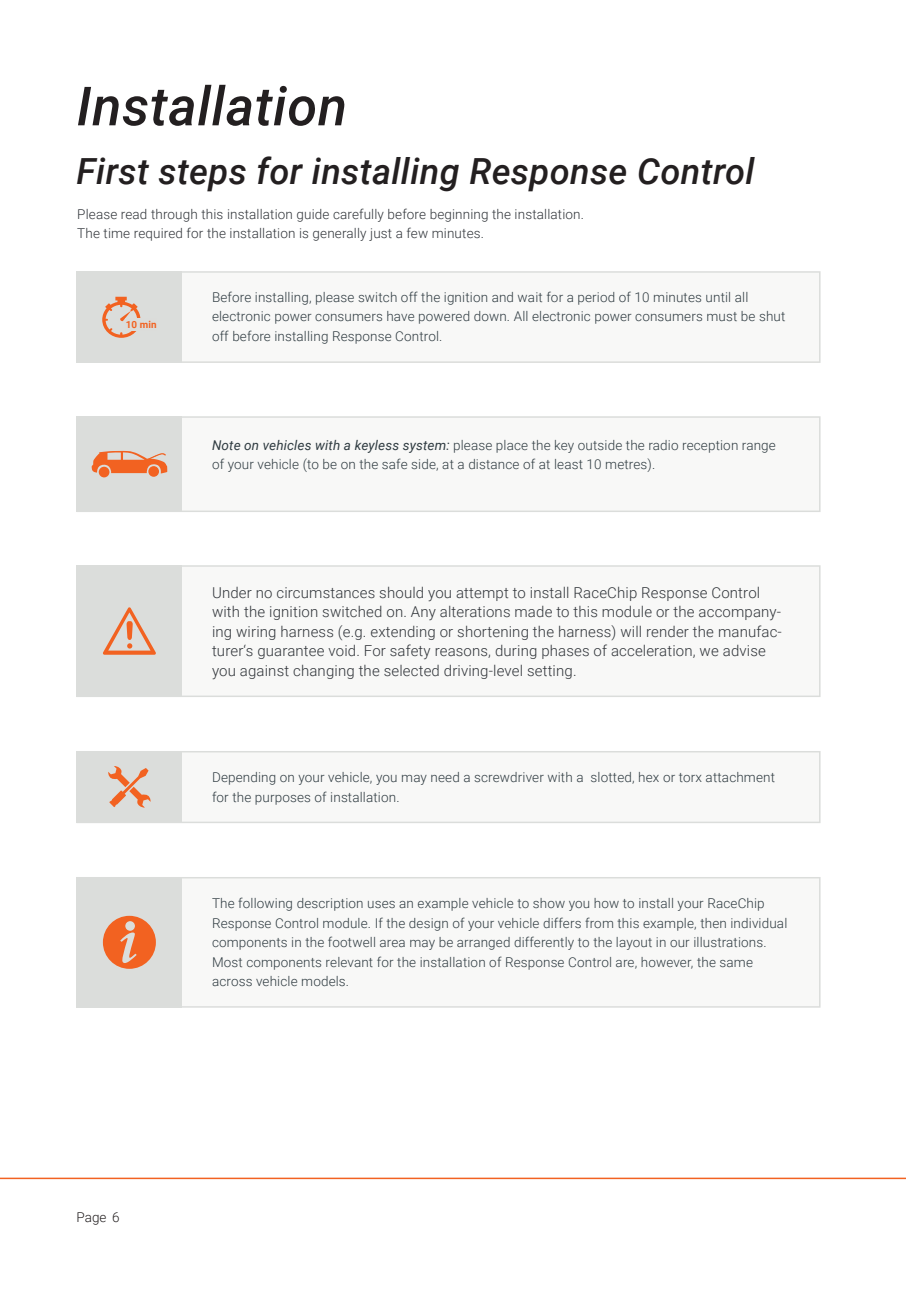
<style>
.page{position:relative;width:906px;height:1289px;background:#fff}
.page>*{position:absolute;margin:0;border:0;box-sizing:border-box;transform-origin:0 0}
.t1{font:italic 500 54px "Roboto";letter-spacing:.01em;color:#231f20}
.t2{font:italic 500 36px "Roboto";letter-spacing:.01em;color:#231f20}
.t3{font:300 15px/19.5px "Roboto";letter-spacing:.01em;color:#31353a}
.t4{font:300 13.5px/19.5px "Roboto";letter-spacing:.01em;color:#2f3b41}
.t5{font:300 13.5px/19.5px "Roboto";letter-spacing:.01em;color:#31353a}
.t6{font:300 13.5px "Roboto";color:#231f20}
.t7{font:700 9.9px "Roboto";color:#f26221}
.s1{font-weight:400;font-style:italic}
</style>
<div class="page">
<hr style="left:0;top:1177px;width:906px;height:2px;background:#f26221">
<div style="left:77px;top:751px;width:743px;height:71px;background:#f8f8f7"></div>
<div style="left:77px;top:751px;width:743px;height:72px;border:2px solid #dbdddb"></div>
<div style="left:77px;top:751px;width:105px;height:71px;background:#dbdddb"></div>
<svg style="left:108px;top:766px;width:43px;height:41px"></svg>
<div style="left:77px;top:877px;width:743px;height:129px;background:#f8f8f7"></div>
<div style="left:77px;top:877px;width:743px;height:130px;border:2px solid #dbdddb"></div>
<div style="left:77px;top:877px;width:105px;height:130px;background:#dbdddb"></div>
<svg style="left:103px;top:915px;width:53px;height:53px"></svg>
<div style="left:77px;top:566px;width:743px;height:130px;background:#f8f8f7"></div>
<div style="left:77px;top:565px;width:743px;height:132px;border:2px solid #dbdddb"></div>
<div style="left:77px;top:565px;width:105px;height:131px;background:#dbdddb"></div>
<svg style="left:103px;top:607px;width:53px;height:47px"></svg>
<div style="left:77px;top:417px;width:743px;height:94px;background:#f8f8f7"></div>
<div style="left:77px;top:416px;width:743px;height:96px;border:2px solid #dbdddb"></div>
<div style="left:77px;top:416px;width:105px;height:96px;background:#dbdddb"></div>
<div style="left:99px;top:466px;width:10px;height:11px;background:#f26221;border-radius:50%"></div>
<svg style="left:148px;top:466px;width:11px;height:11px"></svg>
<svg style="left:92px;top:451px;width:75px;height:22px"></svg>
<div style="left:77px;top:272px;width:743px;height:90px;background:#f8f8f7"></div>
<div style="left:77px;top:271px;width:743px;height:92px;border:2px solid #dbdddb"></div>
<div style="left:77px;top:272px;width:105px;height:91px;background:#dbdddb"></div>
<svg style="left:102px;top:297px;width:38px;height:41px"></svg>
<div style="left:125px;top:318px;width:31px;height:13px;background:#dbdcda"></div>
<h1 class="t1" style="left:77px;top:68px;width:272px">Installation</h1>
<h2 class="t2" style="left:77px;top:146px;width:679px">First steps for installing Response Control</h2>
<p class="t5" style="left:77px;top:203px;width:508px">Please read through this installation guide carefully before beginning the installation.<br>The time required for the installation is generally just a few minutes.</p>
<p class="t7" style="left:126px;top:318px;width:32px">10 min</p>
<p class="t4" style="left:212px;top:286px;width:575px">Before installing, please switch off the ignition and wait for a period of 10 minutes until all electronic power consumers have powered down. All electronic power consumers must be shut off before installing Response Control.</p>
<p class="t4" style="left:212px;top:434px;width:565px"><span class="s1">Note on vehicles with a keyless system:</span> please place the key outside the radio reception range of your vehicle (to be on the safe side, at a distance of at least 10 metres).</p>
<p class="t3" style="left:212px;top:582px;width:571px">Under no circumstances should you attempt to install RaceChip Response Control with the ignition switched on. Any alterations made to this module or the accompany&shy;ing wiring harness (e.g. extending or shortening the harness) will render the manufac&shy;turer‘s guarantee void. For safety reasons, during phases of acceleration, we advise you against changing the selected driving-level setting.</p>
<p class="t4" style="left:212px;top:767px;width:564px">Depending on your vehicle, you may need a screwdriver with a slotted, hex or torx attachment for the purposes of installation.</p>
<p class="t4" style="left:212px;top:893px;width:577px">The following description uses an example vehicle to show you how to install your RaceChip Response Control module. If the design of your vehicle differs from this example, then individual components in the footwell area may be arranged differently to the layout in our illustrations.<br>Most components relevant for the installation of Response Control are, however, the same across vehicle models.</p>
<p class="t6" style="left:77px;top:1207px;width:44px">Page 6</p>
</div>
